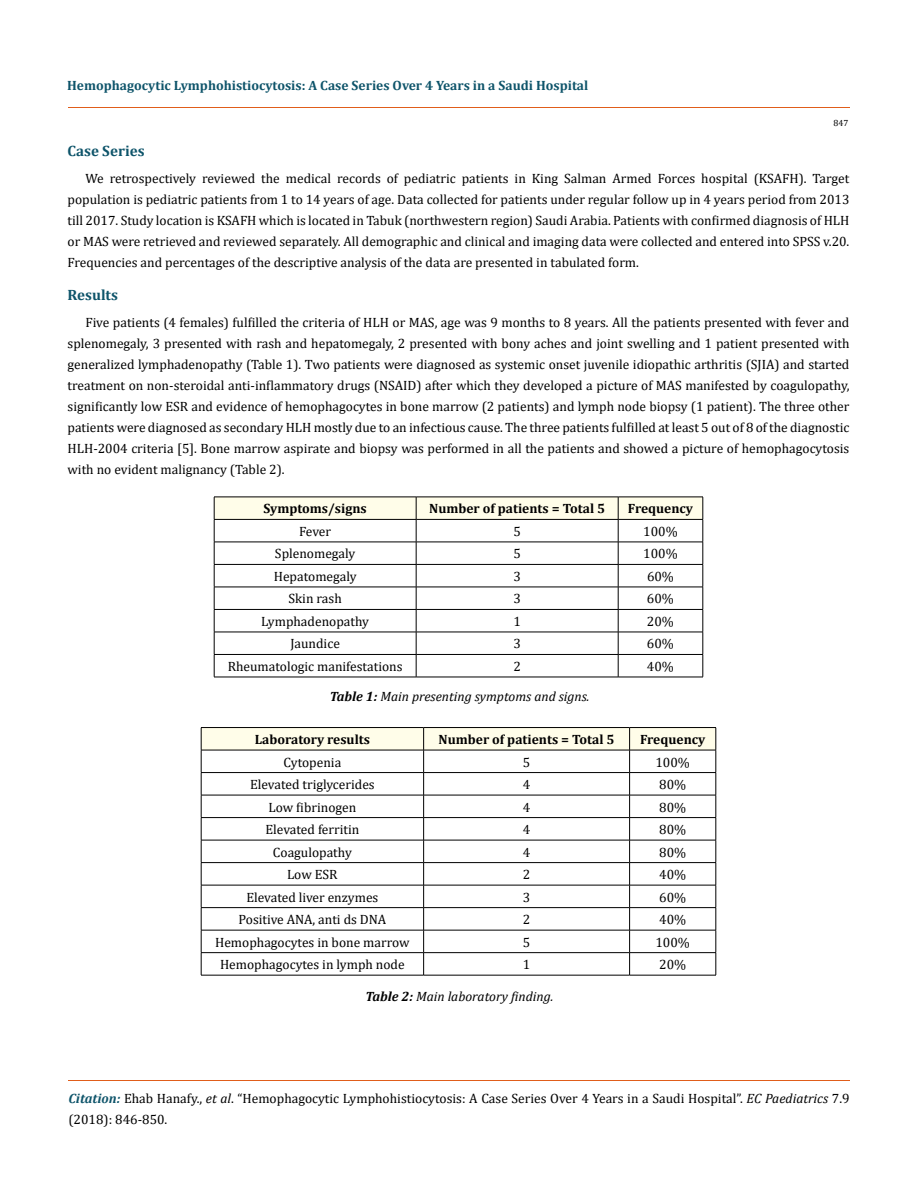
<style>
.page{position:relative;width:917px;height:1190px;background:#fff}
.page>*{position:absolute;margin:0;border:0;box-sizing:border-box;transform-origin:0 0}
.t1{font:700 15px "Cambria";color:#0e546a}
.t2{font:13.5px/21px "Cambria";color:#000;text-align:justify}
.t3{font:700 13.5px "Cambria";color:#000}
.t4{font:700 13.5px "Cambria";color:#0e546a}
.t5{font:italic 13.5px "Cambria";color:#000}
.t6{font:9px "Cambria";color:#000}
.s1{font-weight:700}
.s2{font-weight:700;font-style:italic;color:#0e546a}
.s3{font-style:italic}
</style>
<div class="page">
<hr style="left:68px;top:108px;width:781px;height:1px;background:#e05d1a">
<hr style="left:68px;top:1080px;width:781px;height:1px;background:#e05d1a">
<hr style="left:214px;top:496px;width:202px;height:1px;background:#000">
<hr style="left:416px;top:496px;width:202px;height:1px;background:#000">
<hr style="left:618px;top:496px;width:85px;height:1px;background:#000">
<svg style="left:214px;top:497px;width:489px;height:179px"></svg>
<hr style="left:214px;top:676px;width:202px;height:1px;background:#000">
<hr style="left:416px;top:676px;width:202px;height:1px;background:#000">
<hr style="left:618px;top:676px;width:85px;height:1px;background:#000">
<svg style="left:201px;top:727px;width:515px;height:247px"></svg>
<hr style="left:201px;top:974px;width:222px;height:1px;background:#000">
<hr style="left:423px;top:974px;width:206px;height:1px;background:#000">
<hr style="left:629px;top:974px;width:87px;height:1px;background:#000">
<p class="t4" style="left:67px;top:76px;width:522px">Hemophagocytic Lymphohistiocytosis: A Case Series Over 4 Years in a Saudi Hospital</p>
<p class="t6" style="left:833px;top:118px;width:16px">847</p>
<p class="t1" style="left:68px;top:140px;width:79px">Case Series</p>
<p class="t2" style="left:68px;top:168px;width:783px;text-indent:18px">We retrospectively reviewed the medical records of pediatric patients in King Salman Armed Forces hospital (KSAFH). Target population is pediatric patients from 1 to 14 years of age. Data collected for patients under regular follow up in 4 years period from 2013 till 2017. Study location is KSAFH which is located in Tabuk (northwestern region) Saudi Arabia. Patients with confirmed diagnosis of HLH or MAS were retrieved and reviewed separately. All demographic and clinical and imaging data were collected and entered into SPSS v.20.<br>Frequencies and percentages of the descriptive analysis of the data are presented in tabulated form.</p>
<p class="t1" style="left:68px;top:284px;width:52px">Results</p>
<p class="t2" style="left:68px;top:312px;width:783px;text-indent:18px">Five patients (4 females) fulfilled the criteria of HLH or MAS, age was 9 months to 8 years. All the patients presented with fever and splenomegaly, 3 presented with rash and hepatomegaly, 2 presented with bony aches and joint swelling and 1 patient presented with generalized lymphadenopathy (Table 1). Two patients were diagnosed as systemic onset juvenile idiopathic arthritis (SJIA) and started treatment on non-steroidal anti-inflammatory drugs (NSAID) after which they developed a picture of MAS manifested by coagulopathy, significantly low ESR and evidence of hemophagocytes in bone marrow (2 patients) and lymph node biopsy (1 patient). The three other patients were diagnosed as secondary HLH mostly due to an infectious cause. The three patients fulfilled at least 5 out of 8 of the diagnostic HLH-2004 criteria [5]. Bone marrow aspirate and biopsy was performed in all the patients and showed a picture of hemophagocytosis with no evident malignancy (Table 2).</p>
<p class="t3" style="left:263px;top:499px;width:105px">Symptoms/signs</p>
<p class="t3" style="left:429px;top:499px;width:177px">Number of patients = Total 5</p>
<p class="t3" style="left:628px;top:499px;width:67px">Frequency</p>
<p class="t2" style="left:299px;top:521px;width:33px">Fever</p>
<p class="t2" style="left:513px;top:521px;width:9px">5</p>
<p class="t2" style="left:643px;top:521px;width:36px">100%</p>
<p class="t2" style="left:275px;top:543px;width:82px">Splenomegaly</p>
<p class="t2" style="left:513px;top:543px;width:9px">5</p>
<p class="t2" style="left:643px;top:543px;width:36px">100%</p>
<p class="t2" style="left:274px;top:566px;width:84px">Hepatomegaly</p>
<p class="t2" style="left:513px;top:566px;width:9px">3</p>
<p class="t2" style="left:647px;top:566px;width:28px">60%</p>
<p class="t2" style="left:288px;top:588px;width:55px">Skin rash</p>
<p class="t2" style="left:513px;top:588px;width:9px">3</p>
<p class="t2" style="left:647px;top:588px;width:28px">60%</p>
<p class="t2" style="left:261px;top:611px;width:109px">Lymphadenopathy</p>
<p class="t2" style="left:513px;top:611px;width:9px">1</p>
<p class="t2" style="left:647px;top:611px;width:28px">20%</p>
<p class="t2" style="left:290px;top:633px;width:51px">Jaundice</p>
<p class="t2" style="left:513px;top:633px;width:9px">3</p>
<p class="t2" style="left:647px;top:633px;width:28px">60%</p>
<p class="t2" style="left:228px;top:656px;width:176px">Rheumatologic manifestations</p>
<p class="t2" style="left:513px;top:656px;width:9px">2</p>
<p class="t2" style="left:647px;top:656px;width:28px">40%</p>
<p class="t5" style="left:329px;top:687px;width:261px"><span class="s1">Table 1:</span> Main presenting symptoms and signs.</p>
<p class="t3" style="left:255px;top:730px;width:117px">Laboratory results</p>
<p class="t3" style="left:438px;top:730px;width:177px">Number of patients = Total 5</p>
<p class="t3" style="left:640px;top:730px;width:67px">Frequency</p>
<p class="t2" style="left:283px;top:751px;width:59px">Cytopenia</p>
<p class="t2" style="left:523px;top:751px;width:9px">5</p>
<p class="t2" style="left:655px;top:751px;width:36px">100%</p>
<p class="t2" style="left:250px;top:774px;width:126px">Elevated triglycerides</p>
<p class="t2" style="left:523px;top:774px;width:9px">4</p>
<p class="t2" style="left:659px;top:774px;width:28px">80%</p>
<p class="t2" style="left:268px;top:796px;width:89px">Low fibrinogen</p>
<p class="t2" style="left:523px;top:796px;width:9px">4</p>
<p class="t2" style="left:659px;top:796px;width:28px">80%</p>
<p class="t2" style="left:265px;top:819px;width:95px">Elevated ferritin</p>
<p class="t2" style="left:523px;top:819px;width:9px">4</p>
<p class="t2" style="left:659px;top:819px;width:28px">80%</p>
<p class="t2" style="left:273px;top:841px;width:80px">Coagulopathy</p>
<p class="t2" style="left:523px;top:841px;width:9px">4</p>
<p class="t2" style="left:659px;top:841px;width:28px">80%</p>
<p class="t2" style="left:287px;top:864px;width:52px">Low ESR</p>
<p class="t2" style="left:523px;top:864px;width:9px">2</p>
<p class="t2" style="left:659px;top:864px;width:28px">40%</p>
<p class="t2" style="left:246px;top:886px;width:134px">Elevated liver enzymes</p>
<p class="t2" style="left:523px;top:886px;width:9px">3</p>
<p class="t2" style="left:659px;top:886px;width:28px">60%</p>
<p class="t2" style="left:238px;top:909px;width:149px">Positive ANA, anti ds DNA</p>
<p class="t2" style="left:523px;top:909px;width:9px">2</p>
<p class="t2" style="left:659px;top:909px;width:28px">40%</p>
<p class="t2" style="left:215px;top:931px;width:196px">Hemophagocytes in bone marrow</p>
<p class="t2" style="left:523px;top:931px;width:9px">5</p>
<p class="t2" style="left:655px;top:931px;width:36px">100%</p>
<p class="t2" style="left:220px;top:954px;width:186px">Hemophagocytes in lymph node</p>
<p class="t2" style="left:523px;top:954px;width:9px">1</p>
<p class="t2" style="left:659px;top:954px;width:28px">20%</p>
<p class="t5" style="left:365px;top:986px;width:190px"><span class="s1">Table 2:</span> Main laboratory finding.</p>
<p class="t2" style="left:68px;top:1087px;width:782px"><span class="s2">Citation:</span> Ehab Hanafy., <span class="s3">et al</span>. “Hemophagocytic Lymphohistiocytosis: A Case Series Over 4 Years in a Saudi Hospital”. <span class="s3">EC Paediatrics</span> 7.9 (2018): 846-850.</p>
</div>
